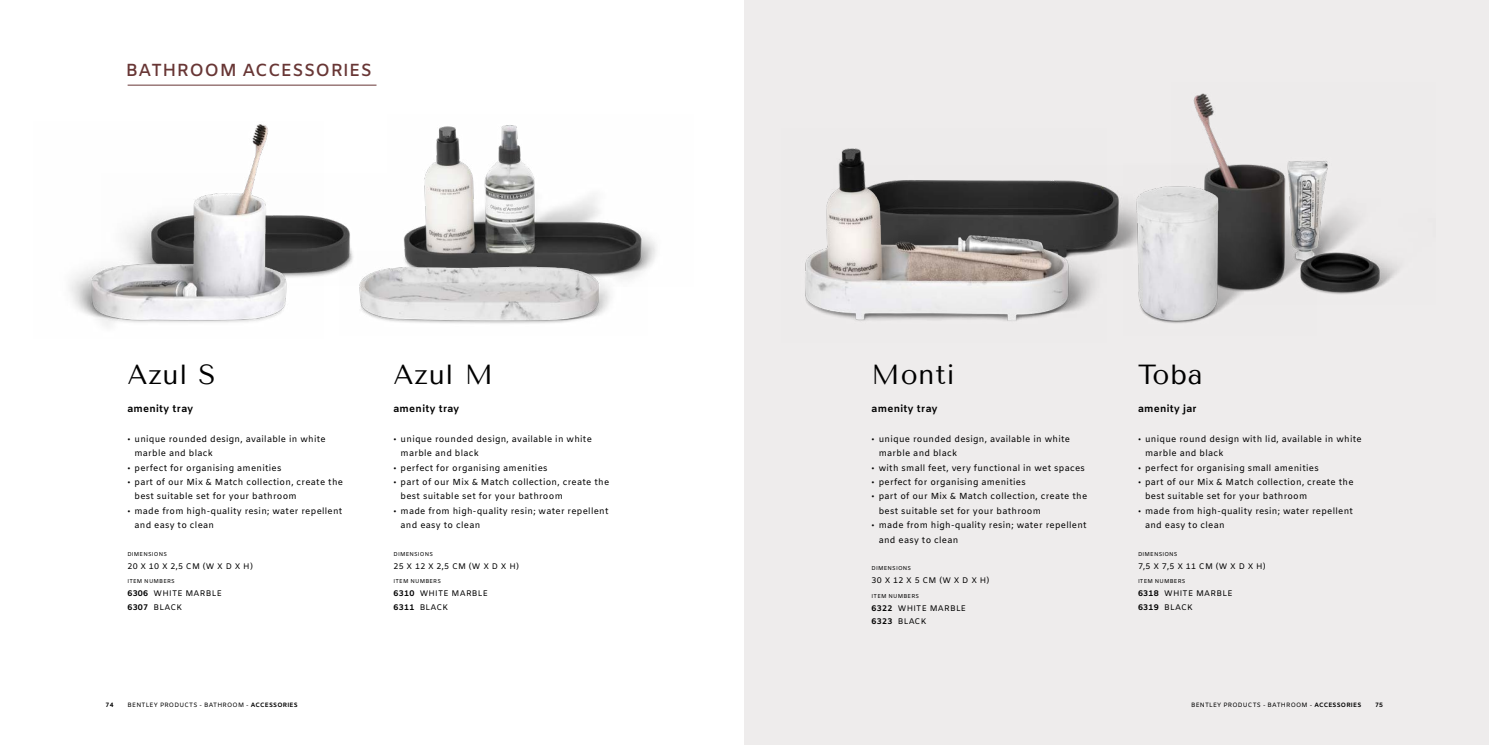
<style>
.page{position:relative;width:1489px;height:745px;background:#fff}
.page>*{position:absolute;margin:0;border:0;box-sizing:border-box;transform-origin:0 0}
.t1{font:27.5px "Tenor Sans";letter-spacing:.03em;color:#000}
.t2{font:600 17.5px "Amiko";letter-spacing:.02em;color:#683635}
.t3{font:700 10px "Amiko";letter-spacing:.03em;color:#000}
.t4{font:8.75px/14.4px "Amiko";letter-spacing:.03em;color:#000}
.t5{font:8.12px/13.1px "Amiko";letter-spacing:.03em;color:#000}
.t6{font:6.25px "Amiko";letter-spacing:.03em;color:#000}
.t7{font:700 6.25px "Amiko";color:#000}
.t8{font:5.62px "Amiko";letter-spacing:.03em;color:#000}
.s1{font-weight:700}
</style>
<div class="page">
<div style="left:744px;top:0;width:744px;height:744px;background:#eeecec"></div>
<img style="left:1106px;top:187px;width:17px;height:64px">
<img style="left:403px;top:125px;width:254px;height:143px">
<hr style="left:128px;top:85px;width:248px;height:1px;background:#683635">
<img style="left:323px;top:217px;width:29px;height:59px">
<img style="left:340px;top:251px;width:307px;height:73px">
<img style="left:1193px;top:93px;width:205px;height:202px">
<img style="left:69px;top:124px;width:254px;height:202px">
<img style="left:1123px;top:163px;width:192px;height:161px">
<img style="left:805px;top:148px;width:301px;height:173px">
<h2 class="t2" style="left:126px;top:60px;width:248px">BATHROOM ACCESSORIES</h2>
<h1 class="t1" style="left:127px;top:358px;width:90px">Azul S</h1>
<p class="t3" style="left:127px;top:403px;width:67px">amenity tray</p>
<p class="t4" style="left:134px;top:432px;width:193px;text-indent:-7px">• unique rounded design, available in white marble and black</p>
<p class="t4" style="left:127px;top:461px;width:155px">• perfect for organising amenities</p>
<p class="t4" style="left:134px;top:475px;width:210px;text-indent:-7px">• part of our Mix &amp; Match collection, create the best suitable set for your bathroom</p>
<p class="t4" style="left:134px;top:504px;width:209px;text-indent:-7px">• made from high-quality resin; water repellent and easy to clean</p>
<p class="t8" style="left:127px;top:550px;width:41px">DIMENSIONS</p>
<p class="t5" style="left:127px;top:559px;width:127px">20 X 10 X 2,5 CM (W X D X H)</p>
<p class="t8" style="left:127px;top:577px;width:49px">ITEM NUMBERS</p>
<p class="t5" style="left:127px;top:587px;width:96px"><span class="s1">6306</span> WHITE MARBLE<br><span class="s1">6307</span> BLACK</p>
<p class="t7" style="left:106px;top:700px;width:9px">74</p>
<p class="t6" style="left:128px;top:700px;width:172px">BENTLEY PRODUCTS - BATHROOM - <span class="s1">ACCESSORIES</span></p>
<h1 class="t1" style="left:393px;top:358px;width:101px">Azul M</h1>
<p class="t3" style="left:393px;top:403px;width:67px">amenity tray</p>
<p class="t4" style="left:400px;top:432px;width:193px;text-indent:-7px">• unique rounded design, available in white marble and black</p>
<p class="t4" style="left:393px;top:461px;width:156px">• perfect for organising amenities</p>
<p class="t4" style="left:400px;top:475px;width:210px;text-indent:-7px">• part of our Mix &amp; Match collection, create the best suitable set for your bathroom</p>
<p class="t4" style="left:400px;top:504px;width:209px;text-indent:-7px">• made from high-quality resin; water repellent and easy to clean</p>
<p class="t8" style="left:393px;top:550px;width:41px">DIMENSIONS</p>
<p class="t5" style="left:393px;top:559px;width:127px">25 X 12 X 2,5 CM (W X D X H)</p>
<p class="t8" style="left:393px;top:577px;width:49px">ITEM NUMBERS</p>
<p class="t5" style="left:393px;top:587px;width:96px"><span class="s1">6310</span> WHITE MARBLE<br><span class="s1">6311</span> BLACK</p>
<h1 class="t1" style="left:871px;top:358px;width:85px">Monti</h1>
<p class="t3" style="left:871px;top:403px;width:67px">amenity tray</p>
<p class="t4" style="left:878px;top:432px;width:193px;text-indent:-7px">• unique rounded design, available in white marble and black</p>
<p class="t4" style="left:871px;top:461px;width:215px">• with small feet, very functional in wet spaces</p>
<p class="t4" style="left:871px;top:475px;width:155px">• perfect for organising amenities</p>
<p class="t4" style="left:878px;top:489px;width:210px;text-indent:-7px">• part of our Mix &amp; Match collection, create the best suitable set for your bathroom</p>
<p class="t4" style="left:878px;top:518px;width:209px;text-indent:-7px">• made from high-quality resin; water repellent and easy to clean</p>
<p class="t8" style="left:871px;top:564px;width:41px">DIMENSIONS</p>
<p class="t5" style="left:871px;top:574px;width:119px">30 X 12 X 5 CM (W X D X H)</p>
<p class="t8" style="left:871px;top:592px;width:49px">ITEM NUMBERS</p>
<p class="t5" style="left:871px;top:601px;width:96px"><span class="s1">6322</span> WHITE MARBLE<br><span class="s1">6323</span> BLACK</p>
<h1 class="t1" style="left:1137px;top:358px;width:66px">Toba</h1>
<p class="t3" style="left:1137px;top:403px;width:60px">amenity jar</p>
<p class="t4" style="left:1144px;top:432px;width:218px;text-indent:-7px">• unique round design with lid, available in white marble and black</p>
<p class="t4" style="left:1137px;top:461px;width:182px">• perfect for organising small amenities</p>
<p class="t4" style="left:1144px;top:475px;width:210px;text-indent:-7px">• part of our Mix &amp; Match collection, create the best suitable set for your bathroom</p>
<p class="t4" style="left:1144px;top:504px;width:209px;text-indent:-7px">• made from high-quality resin; water repellent and easy to clean</p>
<p class="t8" style="left:1137px;top:550px;width:41px">DIMENSIONS</p>
<p class="t5" style="left:1137px;top:559px;width:129px">7,5 X 7,5 X 11 CM (W X D X H)</p>
<p class="t8" style="left:1137px;top:577px;width:49px">ITEM NUMBERS</p>
<p class="t5" style="left:1137px;top:587px;width:96px"><span class="s1">6318</span> WHITE MARBLE<br><span class="s1">6319</span> BLACK</p>
<p class="t6" style="left:1191px;top:700px;width:172px">BENTLEY PRODUCTS - BATHROOM - <span class="s1">ACCESSORIES</span></p>
<p class="t7" style="left:1374px;top:700px;width:9px">75</p>
</div>
